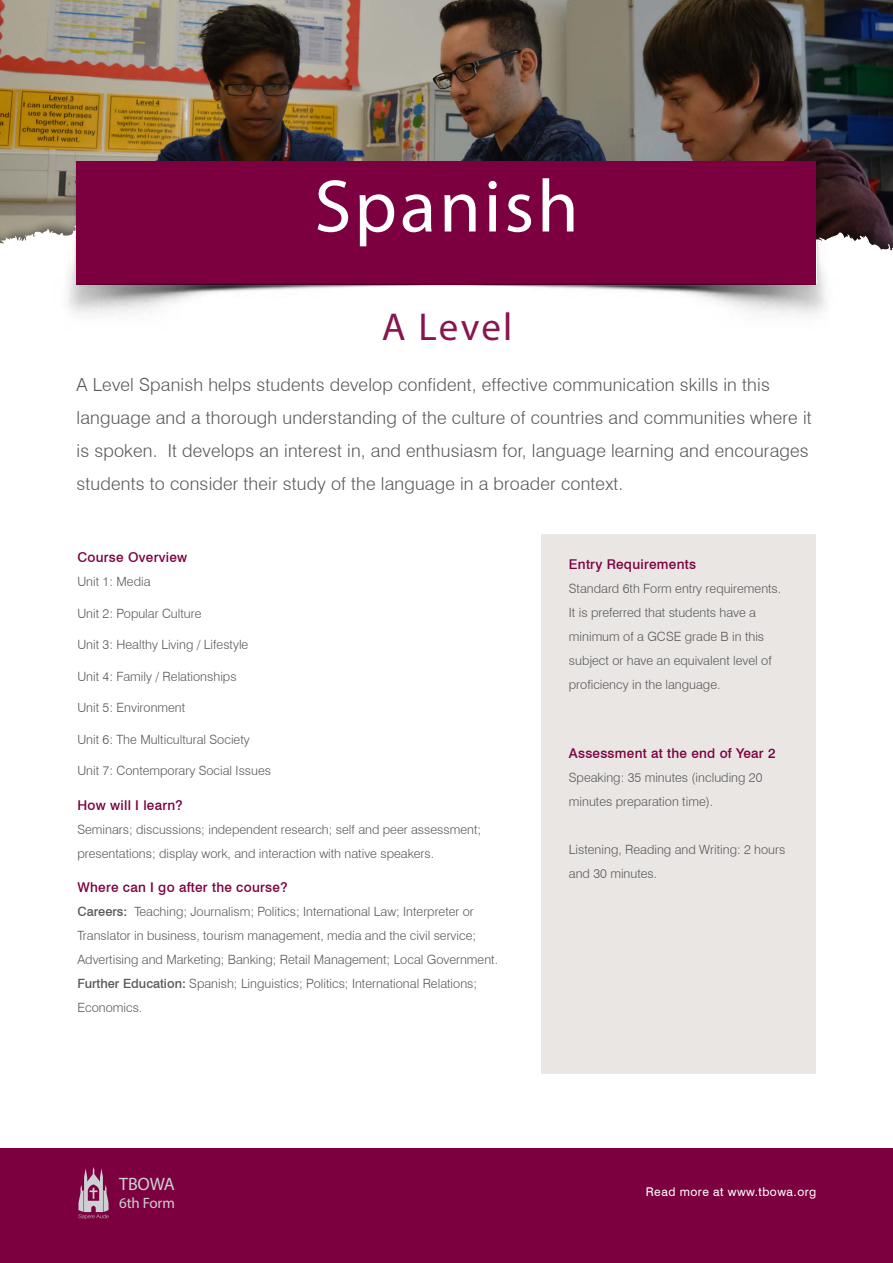
<style>
.page{position:relative;width:893px;height:1263px;background:#fff}
.page>*{position:absolute;margin:0;border:0;box-sizing:border-box;transform-origin:0 0}
.t1{font:75px "Myriad Pro";letter-spacing:.04em;color:#fff}
.t2{font:39px "Myriad Pro";letter-spacing:.055em;color:#87154e}
.t3{font:300 18px/33px "Swiss 721 BT";letter-spacing:.01em;color:#58595b}
.t4{font:18px "Myriad Pro";letter-spacing:-.01em;color:#cdd1d3}
.t5{font:15px "Myriad Pro";letter-spacing:-.01em;color:#cdd1d3}
.t6{font:500 13.5px "Swiss 721 BT";letter-spacing:.02em;color:#7c0040}
.t7{font:300 12.75px/24px "Swiss 721 BT";color:#58595b}
.t8{font:12px "Swiss 721 BT";letter-spacing:.04em;color:#fff}
.s1{font-weight:500}
</style>
<div class="page">
<img style="left:0;top:0;width:893px;height:162px">
<img style="left:0;top:153px;width:488px;height:161px">
<img style="left:405px;top:162px;width:488px;height:153px">
<div style="left:542px;top:534px;width:274px;height:540px;background:#eae6e4"></div>
<div style="left:0;top:1149px;width:893px;height:114px;background:#7c0040"></div>
<svg style="left:78px;top:1167px;width:31px;height:52px"></svg>
<h1 class="t1" style="left:314px;top:160px;width:266px">Spanish</h1>
<h2 class="t2" style="left:382px;top:303px;width:132px">A Level</h2>
<p class="t3" style="left:77px;top:368px;width:737px">A Level Spanish helps students develop confident, effective communication skills in this language and a thorough understanding of the culture of countries and communities where it is spoken. It develops an interest in, and enthusiasm for, language learning and encourages students to consider their study of the language in a broader context.</p>
<p class="t6" style="left:77px;top:549px;width:111px">Course Overview</p>
<p class="t7" style="left:77px;top:570px;width:75px">Unit 1: Media</p>
<p class="t7" style="left:77px;top:601px;width:126px">Unit 2: Popular Culture</p>
<p class="t7" style="left:77px;top:633px;width:172px">Unit 3: Healthy Living / Lifestyle</p>
<p class="t7" style="left:77px;top:664px;width:161px">Unit 4: Family / Relationships</p>
<p class="t7" style="left:77px;top:696px;width:109px">Unit 5: Environment</p>
<p class="t7" style="left:77px;top:727px;width:174px">Unit 6: The Multicultural Society</p>
<p class="t7" style="left:77px;top:759px;width:195px">Unit 7: Contemporary Social Issues</p>
<p class="t6" style="left:77px;top:797px;width:107px">How will I learn?</p>
<p class="t7" style="left:77px;top:817px;width:405px">Seminars; discussions; independent research; self and peer assessment; presentations; display work, and interaction with native speakers.</p>
<p class="t6" style="left:77px;top:879px;width:212px">Where can I go after the course?</p>
<p class="t7" style="left:77px;top:900px;width:422px"><span class="s1">Careers:</span> Teaching; Journalism; Politics; International Law; Interpreter or Translator in business, tourism management, media and the civil service; Advertising and Marketing; Banking; Retail Management; Local Government.<br><span class="s1">Further Education:</span> Spanish; Linguistics; Politics; International Relations; Economics.</p>
<h3 class="t4" style="left:119px;top:1173px;width:57px">TBOWA</h3>
<p class="t5" style="left:119px;top:1194px;width:57px">6th Form</p>
<p class="t6" style="left:569px;top:556px;width:129px">Entry Requirements</p>
<p class="t7" style="left:569px;top:576px;width:214px">Standard 6th Form entry requirements.<br>It is preferred that students have a minimum of a GCSE grade B in this subject or have an equivalent level of proficiency in the language.</p>
<p class="t6" style="left:569px;top:745px;width:208px">Assessment at the end of Year 2</p>
<p class="t7" style="left:569px;top:765px;width:195px">Speaking: 35 minutes (including 20 minutes preparation time).</p>
<p class="t7" style="left:569px;top:837px;width:218px">Listening, Reading and Writing: 2 hours and 30 minutes.</p>
<p class="t8" style="left:646px;top:1184px;width:172px">Read more at www.tbowa.org</p>
</div>
